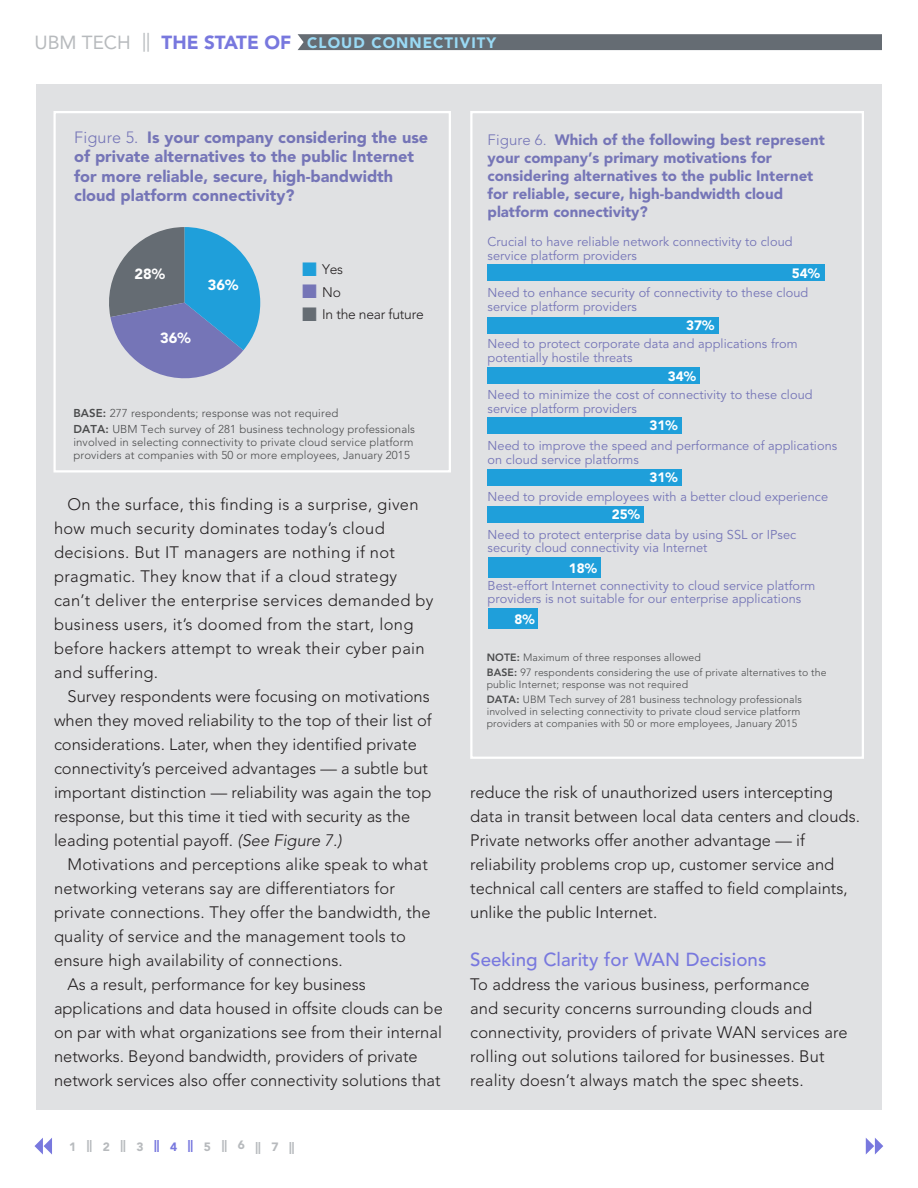
<style>
.page{position:relative;width:918px;height:1188px;background:#fff}
.page>*{position:absolute;margin:0;border:0;box-sizing:border-box;transform-origin:0 0}
.t1{font:19.5px "Zapf Dingbats Std";color:#7575b7}
._5_top_banner_text{font:900 18.9px "Avenir LT Std";color:#7878de}
._2_subhead{font:500 18.75px "Avenir LT Std";color:#7878de}
._1_text{font:300 16.5px/24px "Avenir LT Std";color:#231f20}
._1_text-2{font:300 16.5px/24px "Avenir LT Std";letter-spacing:.02em;color:#231f20}
.t2{font:900 16.2px/19.5px "Avenir LT Std";color:#7575b7}
.t3{font:300 16.2px "Avenir LT Std";letter-spacing:.01em;color:#7575b7}
.t4{font:900 15px/18px "Avenir LT Std";color:#7575b7}
._5_top_banner_text-2{font:900 15px "Avenir LT Std";letter-spacing:.07em;color:#9adaf5}
.t5{font:300 15px "Avenir LT Std";letter-spacing:.01em;color:#7575b7}
.t6{font:900 14.7px "Avenir LT Std";color:#fff}
.t7{font:300 13.8px/22.8px "Avenir LT Std";letter-spacing:-.015em;color:#231f20;text-align:right}
.t8{font:900 13.5px "Avenir LT Std";color:#fff}
.t9{font:12.75px/13.5px "Avenir LT Std";letter-spacing:.005em;color:#7575b7}
._5_page_numbers{font:900 12px "Avenir LT Std";color:#b7babd}
.t10{font:300 11.4px/16.2px "Avenir LT Std";letter-spacing:.01em;color:#4b4c4d}
.t11{font:300 10.5px/15px "Avenir LT Std";letter-spacing:.01em;color:#4b4c4d}
.s1{font-weight:400;color:#b7babd}
.s2{color:#1f9fda}
.s3{color:#656c73}
.s4{font-weight:800}
.s5{font-style:italic}
.s6{color:#7878de}
</style>
<div class="page">
<div style="left:36px;top:84px;width:846px;height:1026px;background:#e0e1e3"></div>
<svg style="left:34px;top:1138px;width:18px;height:17px"></svg>
<div style="left:298px;top:34px;width:584px;height:16px;background:#656c73"></div>
<svg style="left:866px;top:1138px;width:17px;height:17px"></svg>
<div style="left:488px;top:557px;width:112px;height:21px;background:#1f9fda"></div>
<div style="left:488px;top:609px;width:50px;height:20px;background:#1f9fda"></div>
<div style="left:488px;top:265px;width:337px;height:16px;background:#1f9fda"></div>
<div style="left:488px;top:318px;width:231px;height:16px;background:#1f9fda"></div>
<div style="left:488px;top:368px;width:212px;height:16px;background:#1f9fda"></div>
<div style="left:488px;top:417px;width:194px;height:16px;background:#1f9fda"></div>
<div style="left:488px;top:469px;width:194px;height:16px;background:#1f9fda"></div>
<div style="left:488px;top:506px;width:156px;height:16px;background:#1f9fda"></div>
<div style="left:470px;top:111px;width:394px;height:648px;border:2px solid #fff"></div>
<svg style="left:109px;top:227px;width:151px;height:152px"></svg>
<div style="left:53px;top:111px;width:398px;height:361px;border:2px solid #fff"></div>
<p class="_5_top_banner_text" style="left:34px;top:31px;width:258px"><span class="s1">UBM TECH ||</span> THE STATE OF</p>
<p class="_5_top_banner_text-2" style="left:307px;top:34px;width:190px">CLOUD CONNECTIVITY</p>
<p class="t2" style="left:74px;top:127px;width:355px;text-indent:73px">Is your company considering the use of private alternatives to the public Internet for more reliable, secure, high-bandwidth cloud platform connectivity?</p>
<p class="t3" style="left:74px;top:128px;width:66px">Figure 5.</p>
<p class="t6" style="left:135px;top:265px;width:32px">28%</p>
<p class="t6" style="left:160px;top:329px;width:32px">36%</p>
<p class="t6" style="left:208px;top:276px;width:32px">36%</p>
<p class="t7" style="left:302px;top:258px;width:42px"><span class="s2">■</span> Yes<br>No</p>
<p class="t7" style="left:302px;top:303px;width:123px"><span class="s3">■</span> In the near future</p>
<p class="t1" style="left:302px;top:282px;width:16px">■</p>
<p class="t10" style="left:73px;top:405px;width:343px"><span class="s4">BASE:</span> 277 respondents; response was not required<br><span class="s4">DATA:</span> UBM Tech survey of 281 business technology professionals</p>
<p class="t10" style="left:73px;top:436px;width:341px;line-height:13px">involved in selecting connectivity to private cloud service platform providers at companies with 50 or more employees, January 2015</p>
<p class="_1_text-2" style="left:54px;top:492px;width:381px;text-indent:14px">On the surface, this finding is a surprise, given how much security dominates today’s cloud decisions. But IT managers are nothing if not pragmatic. They know that if a cloud strategy can’t deliver the enterprise services demanded by business users, it’s doomed from the start, long before hackers attempt to wreak their cyber pain and suffering.</p>
<p class="_1_text" style="left:54px;top:684px;width:379px;text-indent:14px">Survey respondents were focusing on motivations when they moved reliability to the top of their list of considerations. Later, when they identified private connectivity’s perceived advantages — a subtle but important distinction — reliability was again the top response, but this time it tied with security as the leading potential payoff. <span class="s5">(See Figure 7.)</span></p>
<p class="_1_text" style="left:54px;top:852px;width:378px;text-indent:14px">Motivations and perceptions alike speak to what networking veterans say are differentiators for private connections. They offer the bandwidth, the quality of service and the management tools to ensure high availability of connections.</p>
<p class="_1_text" style="left:54px;top:972px;width:390px;text-indent:14px">As a result, performance for key business applications and data housed in offsite clouds can be on par with what organizations see from their internal networks. Beyond bandwidth, providers of private network services also offer connectivity solutions that</p>
<p class="_5_page_numbers" style="left:69px;top:1139px;width:227px">1 || 2 || 3 <span class="s6">|| 4 ||</span> 5 || 6 || 7 ||</p>
<p class="t4" style="left:488px;top:130px;width:339px;text-indent:67px">Which of the following best represent your company’s primary motivations for considering alternatives to the public Internet for reliable, secure, high-bandwidth cloud platform connectivity?</p>
<p class="t5" style="left:488px;top:131px;width:61px">Figure 6.</p>
<p class="t9" style="left:488px;top:235px;width:307px">Crucial to have reliable network connectivity to cloud service platform providers</p>
<p class="t9" style="left:488px;top:286px;width:322px">Need to enhance security of connectivity to these cloud service platform providers</p>
<p class="t9" style="left:488px;top:337px;width:312px">Need to protect corporate data and applications from potentially hostile threats</p>
<p class="t9" style="left:488px;top:388px;width:327px">Need to minimize the cost of connectivity to these cloud service platform providers</p>
<p class="t9" style="left:488px;top:439px;width:351px">Need to improve the speed and performance of applications on cloud service platforms</p>
<p class="t9" style="left:488px;top:490px;width:342px">Need to provide employees with a better cloud experience</p>
<p class="t9" style="left:488px;top:528px;width:310px">Need to protect enterprise data by using SSL or IPsec security cloud connectivity via Internet</p>
<p class="t9" style="left:488px;top:579px;width:329px">Best-effort Internet connectivity to cloud service platform providers is not suitable for our enterprise applications</p>
<p class="t8" style="left:792px;top:265px;width:30px">54%</p>
<p class="t8" style="left:686px;top:318px;width:30px">37%</p>
<p class="t8" style="left:668px;top:368px;width:30px">34%</p>
<p class="t8" style="left:650px;top:417px;width:30px">31%</p>
<p class="t8" style="left:650px;top:469px;width:30px">31%</p>
<p class="t8" style="left:612px;top:506px;width:30px">25%</p>
<p class="t8" style="left:569px;top:560px;width:30px">18%</p>
<p class="t8" style="left:515px;top:611px;width:22px">8%</p>
<p class="t11" style="left:487px;top:650px;width:341px"><span class="s4">NOTE:</span> Maximum of three responses allowed<br><span class="s4">BASE:</span> 97 respondents considering the use of private alternatives to the</p>
<p class="t11" style="left:487px;top:677px;width:317px">public Internet; response was not required<br><span class="s4">DATA:</span> UBM Tech survey of 281 business technology professionals</p>
<p class="t11" style="left:487px;top:706px;width:315px;line-height:12px">involved in selecting connectivity to private cloud service platform providers at companies with 50 or more employees, January 2015</p>
<p class="_1_text" style="left:470px;top:780px;width:391px">reduce the risk of unauthorized users intercepting data in transit between local data centers and clouds.<br>Private networks offer another advantage — if reliability problems crop up, customer service and technical call centers are staffed to field complaints, unlike the public Internet.</p>
<p class="_2_subhead" style="left:470px;top:949px;width:298px">Seeking Clarity for WAN Decisions</p>
<p class="_1_text" style="left:470px;top:972px;width:379px">To address the various business, performance<br>and security concerns surrounding clouds and connectivity, providers of private WAN services are rolling out solutions tailored for businesses. But reality doesn’t always match the spec sheets.</p>
</div>
